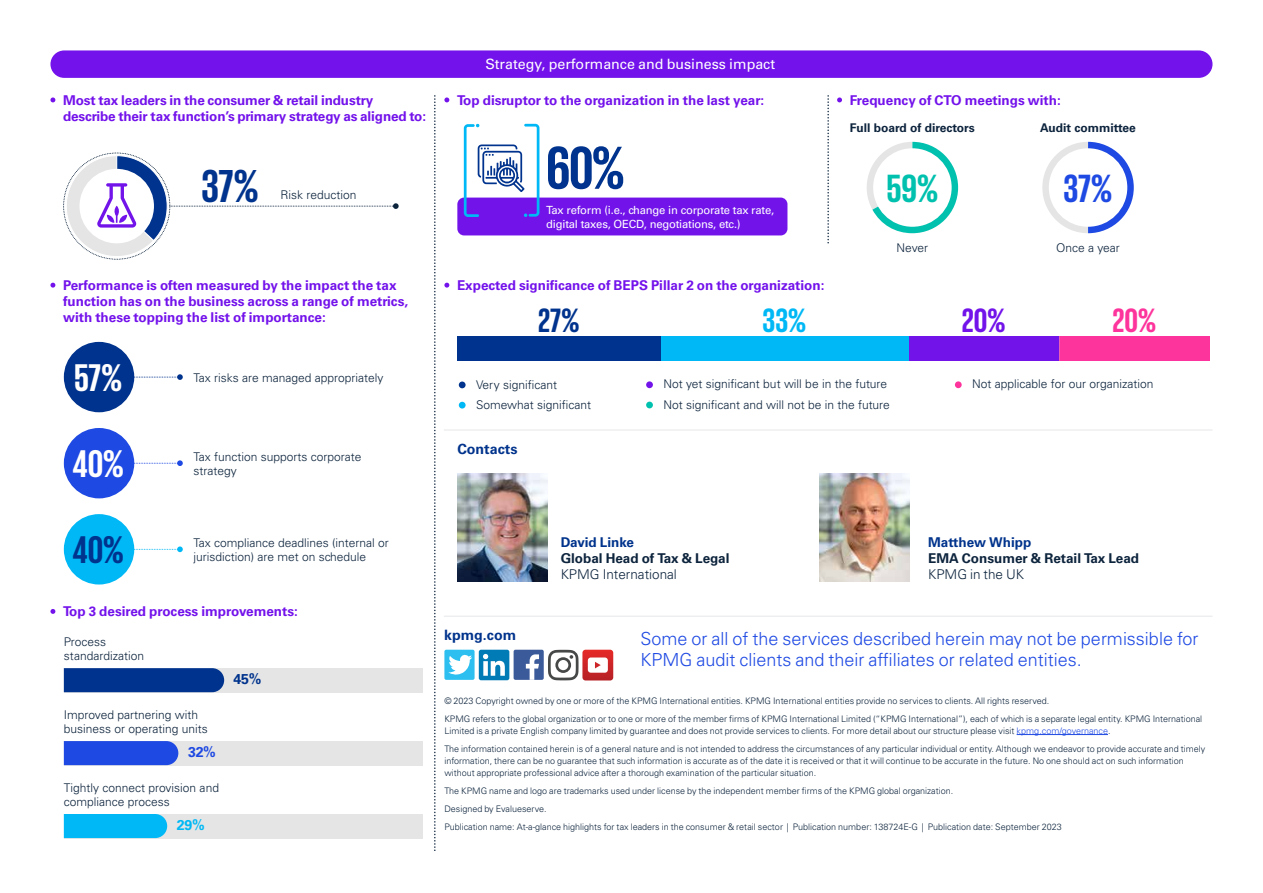
<style>
.page{position:relative;width:1263px;height:893px;background:#fff}
.page>*{position:absolute;margin:0;border:0;box-sizing:border-box;transform-origin:0 0}
.t1{font:700 61.95px "KPMG";color:#00338d}
.t2{font:700 47.25px "KPMG";color:#00338d}
.t3{font:700 40.2px "KPMG";color:#00c0ae}
.t4{font:700 40.2px "KPMG";color:#1e49e2}
.t5{font:700 39.45px/86.1px "KPMG";color:#fff}
.t6{font:700 39.45px "KPMG";color:#00338d}
.t7{font:700 34.5px "KPMG";color:#00338d}
.t8{font:700 34.5px "KPMG";color:#00b8f5}
.t9{font:700 34.5px "KPMG";color:#7213ea}
.t10{font:700 34.5px "KPMG";color:#fd349c}
.t11{font:300 18px/21.6px "Univers LT Std";color:#1f4ae3}
.t12{font:14.25px "Univers LT Std";color:#fff}
.t13{font:700 14.25px "Univers LT Std";color:#00338c}
.t14{font:700 14.25px "Univers LT Std";color:#00338d}
.t15{font:700 14.25px "Univers LT Std";color:#1e49e2}
.t16{font:700 14.25px "Univers LT Std";color:#00b8f5}
.t17{font:700 13.5px/16.2px "Univers LT Std";color:#7312eb}
.t18{font:700 13.5px "Univers LT Std";color:#0d243d}
.t19{font:300 13.5px "Univers LT Std";color:#0d243d}
.t20{font:700 13.5px "Univers LT Std";color:#00338c}
.t21{font:300 12px/14.4px "Univers LT Std";color:#0c233c}
.t22{font:700 12px "Univers LT Std";color:#0c233c}
.t23{font:11.25px/13.5px "Univers LT Std";letter-spacing:-.02em;color:#fff}
.t24{font:300 9px/18px "Univers LT Std";color:#0d243d}
.s1{color:#1f4ae3}
</style>
<div class="page">
<hr style="left:1017px;top:734px;width:91px;height:1px;background:#1f4ae3">
<div style="left:479px;top:650px;width:30px;height:30px;background:#007bb6;border-radius:2px"></div>
<svg style="left:483px;top:654px;width:22px;height:22px"></svg>
<svg style="left:548px;top:650px;width:65px;height:30px"></svg>
<div style="left:444px;top:650px;width:31px;height:30px;background:#2cbff0;border-radius:2px"></div>
<svg style="left:448px;top:654px;width:24px;height:21px"></svg>
<div style="left:514px;top:650px;width:30px;height:30px;background:#3b5a9a;border-radius:2px"></div>
<svg style="left:526px;top:654px;width:13px;height:26px"></svg>
<div style="left:50px;top:50px;width:1162px;height:28px;background:#7312eb;border-radius:14px"></div>
<hr style="left:444px;top:616px;width:768px;height:1px;background:#e6e7e9">
<svg style="left:50px;top:97px;width:5px;height:5px"></svg>
<svg style="left:50px;top:283px;width:5px;height:5px"></svg>
<svg style="left:50px;top:609px;width:5px;height:5px"></svg>
<svg style="left:837px;top:97px;width:5px;height:5px"></svg>
<svg style="left:434px;top:96px;width:2px;height:755px"></svg>
<svg style="left:134px;top:460px;width:49px;height:6px"></svg>
<svg style="left:134px;top:374px;width:49px;height:6px"></svg>
<svg style="left:134px;top:546px;width:49px;height:6px"></svg>
<div style="left:64px;top:342px;width:70px;height:70px;background:#00338d;border-radius:50%"></div>
<div style="left:64px;top:428px;width:70px;height:70px;background:#1e49e2;border-radius:50%"></div>
<div style="left:64px;top:514px;width:70px;height:70px;background:#00b8f5;border-radius:50%"></div>
<svg style="left:444px;top:283px;width:5px;height:5px"></svg>
<div style="left:1059px;top:336px;width:150px;height:24px;background:#fd349c"></div>
<div style="left:908px;top:336px;width:151px;height:24px;background:#7213ea"></div>
<div style="left:660px;top:336px;width:248px;height:24px;background:#00b8f5"></div>
<div style="left:457px;top:336px;width:203px;height:24px;background:#00338d"></div>
<div style="left:459px;top:382px;width:7px;height:6px;background:#00338d;border-radius:50%"></div>
<div style="left:459px;top:402px;width:7px;height:7px;background:#00b8f5;border-radius:50%"></div>
<div style="left:646px;top:381px;width:7px;height:7px;background:#7213ea;border-radius:50%"></div>
<div style="left:646px;top:402px;width:7px;height:6px;background:#00c0ae;border-radius:50%"></div>
<div style="left:955px;top:381px;width:7px;height:7px;background:#fd349c;border-radius:50%"></div>
<svg style="left:63px;top:155px;width:336px;height:105px"></svg>
<div style="left:457px;top:198px;width:330px;height:37px;background:#7213ea;border-radius:7px"></div>
<svg style="left:464px;top:124px;width:75px;height:93px"></svg>
<div style="left:64px;top:668px;width:359px;height:24px;background:#e5e5e5"></div>
<div style="left:64px;top:668px;width:160px;height:24px;background:#00338d"></div>
<div style="left:64px;top:741px;width:359px;height:24px;background:#e5e5e5"></div>
<div style="left:64px;top:741px;width:114px;height:24px;background:#1e49e2"></div>
<div style="left:64px;top:814px;width:359px;height:24px;background:#e5e5e5"></div>
<div style="left:64px;top:814px;width:103px;height:24px;background:#00b8f5"></div>
<svg style="left:444px;top:97px;width:5px;height:5px"></svg>
<svg style="left:827px;top:96px;width:2px;height:147px"></svg>
<svg style="left:867px;top:142px;width:91px;height:91px"></svg>
<div style="left:873px;top:148px;width:79px;height:79px;background:#fff;border-radius:50%"></div>
<svg style="left:1042px;top:142px;width:92px;height:91px"></svg>
<div style="left:1049px;top:148px;width:78px;height:79px;background:#fff;border-radius:50%"></div>
<img style="left:457px;top:473px;width:90px;height:108px">
<hr style="left:444px;top:430px;width:768px;height:1px;background:#e6e7e9">
<img style="left:819px;top:473px;width:90px;height:108px">
<h3 class="t17" style="left:63px;top:92px;width:365px">Most tax leaders in the consumer &amp; retail industry describe their tax function’s primary strategy as aligned to:</h3>
<h2 class="t2" style="left:201px;top:162px;width:59px">37%</h2>
<h3 class="t21" style="left:280px;top:188px;width:78px">Risk reduction</h3>
<h3 class="t17" style="left:63px;top:277px;width:347px">Performance is often measured by the impact the tax function has on the business across a range of metrics, with these topping the list of importance:</h3>
<h3 class="t5" style="left:72px;top:334px;width:53px">57%<br>40%</h3>
<h3 class="t21" style="left:193px;top:371px;width:192px">Tax risks are managed appropriately</h3>
<h3 class="t21" style="left:193px;top:450px;width:170px">Tax function supports corporate strategy</h3>
<h3 class="t12" style="left:485px;top:56px;width:291px">Strategy, performance and business impact</h3>
<h3 class="t17" style="left:457px;top:92px;width:309px">Top disruptor to the organization in the last year:</h3>
<h1 class="t1" style="left:546px;top:137px;width:80px">60%</h1>
<p class="t23" style="left:546px;top:204px;width:229px">Tax reform (i.e., change in corporate tax rate, digital taxes, OECD, negotiations, etc.)</p>
<h3 class="t17" style="left:850px;top:92px;width:213px">Frequency of CTO meetings with:</h3>
<h3 class="t22" style="left:850px;top:120px;width:126px">Full board of directors</h3>
<h3 class="t3" style="left:886px;top:168px;width:54px">59%</h3>
<h3 class="t22" style="left:1040px;top:120px;width:97px">Audit committee</h3>
<h3 class="t4" style="left:1063px;top:168px;width:50px">37%</h3>
<h3 class="t21" style="left:897px;top:241px;width:33px">Never</h3>
<h3 class="t21" style="left:1056px;top:241px;width:65px">Once a year</h3>
<h3 class="t17" style="left:457px;top:277px;width:369px">Expected significance of BEPS Pillar 2 on the organization:</h3>
<h3 class="t7" style="left:538px;top:303px;width:43px">27%</h3>
<h3 class="t8" style="left:763px;top:303px;width:45px">33%</h3>
<h3 class="t9" style="left:962px;top:303px;width:45px">20%</h3>
<h3 class="t10" style="left:1112px;top:303px;width:45px">20%</h3>
<h3 class="t21" style="left:476px;top:374px;width:117px;line-height:20.2px">Very significant<br>Somewhat significant</h3>
<h3 class="t21" style="left:663px;top:374px;width:228px;line-height:20.2px">Not yet significant but will be in the future<br>Not significant and will not be in the future</h3>
<h3 class="t21" style="left:972px;top:377px;width:183px">Not applicable for our organization</h3>
<h3 class="t13" style="left:457px;top:441px;width:62px">Contacts</h3>
<h3 class="t6" style="left:72px;top:530px;width:53px">40%</h3>
<h3 class="t21" style="left:193px;top:536px;width:197px">Tax compliance deadlines (internal or jurisdiction) are met on schedule</h3>
<h3 class="t17" style="left:63px;top:604px;width:236px">Top 3 desired process improvements:</h3>
<h3 class="t21" style="left:64px;top:634px;width:82px">Process standardization</h3>
<h3 class="t21" style="left:64px;top:707px;width:146px">Improved partnering with business or operating units</h3>
<h3 class="t15" style="left:188px;top:744px;width:29px">32%</h3>
<h3 class="t21" style="left:64px;top:780px;width:157px">Tightly connect provision and compliance process</h3>
<h3 class="t16" style="left:177px;top:816px;width:29px">29%</h3>
<h3 class="t14" style="left:234px;top:671px;width:29px">45%</h3>
<h3 class="t13" style="left:444px;top:627px;width:74px">kpmg.com</h3>
<h3 class="t20" style="left:561px;top:534px;width:75px">David Linke</h3>
<h3 class="t18" style="left:561px;top:550px;width:170px">Global Head of Tax &amp; Legal</h3>
<h3 class="t19" style="left:561px;top:566px;width:118px">KPMG International</h3>
<h3 class="t20" style="left:928px;top:534px;width:105px">Matthew Whipp</h3>
<h3 class="t18" style="left:928px;top:550px;width:213px">EMA Consumer &amp; Retail Tax Lead</h3>
<h3 class="t19" style="left:928px;top:566px;width:97px">KPMG in the UK</h3>
<h3 class="t11" style="left:640px;top:627px;width:560px">Some or all of the services described herein may not be permissible for<br>KPMG audit clients and their affiliates or related entities.</h3>
<p class="t24" style="left:444px;top:691px;width:759px">© 2023 Copyright owned by one or more of the KPMG International entities. KPMG International entities provide no services to clients. All rights reserved.<br>KPMG refers to the global organization or to one or more of the member firms of KPMG International Limited (“KPMG International”), each of which is a separate legal entity. KPMG International</p>
<p class="t24" style="left:444px;top:721px;width:762px">Limited is a private English company limited by guarantee and does not provide services to clients. For more detail about our structure please visit <span class="s1">kpmg.com/governance</span>.<br>The information contained herein is of a general nature and is not intended to address the circumstances of any particular individual or entity. Although we endeavor to provide accurate and timely</p>
<p class="t24" style="left:444px;top:754px;width:741px;line-height:12px">information, there can be no guarantee that such information is accurate as of the date it is received or that it will continue to be accurate in the future. No one should act on such information without appropriate professional advice after a thorough examination of the particular situation.</p>
<p class="t24" style="left:444px;top:781px;width:619px">The KPMG name and logo are trademarks used under license by the independent member firms of the KPMG global organization.<br>Designed by Evalueserve.<br>Publication name: At-a-glance highlights for tax leaders in the consumer &amp; retail sector | Publication number: 138724E-G | Publication date: September 2023</p>
</div>
